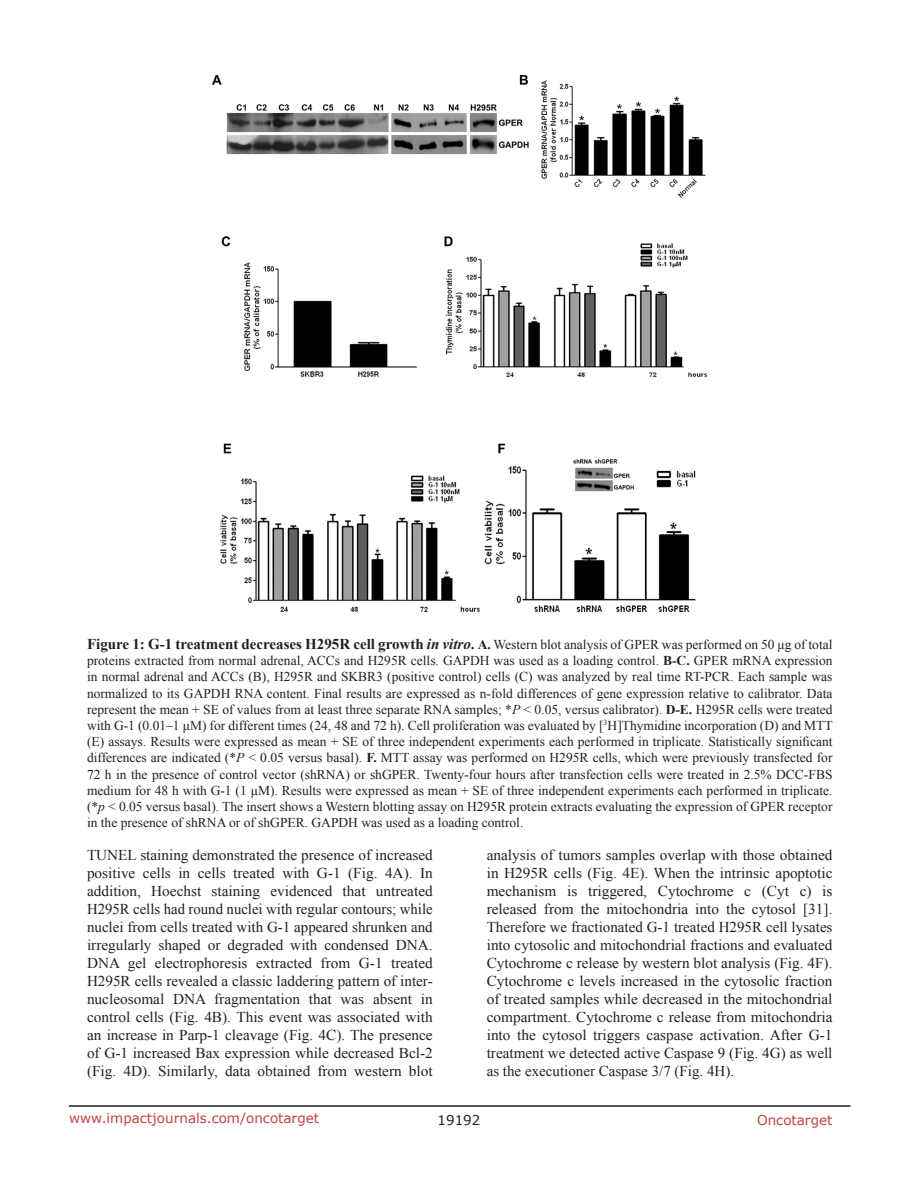
<style>
.page{position:relative;width:918px;height:1188px;background:#fff}
.page>*{position:absolute;margin:0;border:0;box-sizing:border-box;transform-origin:0 0}
.BodyText{font:15px/18px "Times New Roman";color:#231f20;text-align:justify}
.FigureText{font:13.5px/16.2px "Times New Roman";color:#231f20;text-align:justify}
.t1{font:13.5px "Verdana";color:#c24141}
.t2{font:13.5px "Verdana";color:#231f20}
.s1{font-weight:700;font-size:15px}
.s2{font-weight:700;font-style:italic;font-size:15px}
.s3{font-weight:700}
.s4{font-style:italic}
</style>
<div class="page">
<hr style="left:69px;top:1105px;width:781px;height:2px;background:#231f20">
<img style="left:213px;top:75px;width:494px;height:536px">
<p class="FigureText" style="left:87px;top:636px;width:747px"><span class="s1">Figure 1: G-1 treatment decreases H295R cell growth</span> <span class="s2">in vitro</span><span class="s1">.</span> <span class="s3">A.</span> Western blot analysis of GPER was performed on 50 μg of total proteins extracted from normal adrenal, ACCs and H295R cells. GAPDH was used as a loading control. <span class="s3">B-C.</span> GPER mRNA expression in normal adrenal and ACCs (B), H295R and SKBR3 (positive control) cells (C) was analyzed by real time RT-PCR. Each sample was normalized to its GAPDH RNA content. Final results are expressed as n-fold differences of gene expression relative to calibrator. Data represent the mean + SE of values from at least three separate RNA samples; *<span class="s4">P</span> &lt; 0.05, versus calibrator). <span class="s3">D-E.</span> H295R cells were treated with G-1 (0.01–1 μM) for different times (24, 48 and 72 h). Cell proliferation was evaluated by [<sup>3</sup>H]Thymidine incorporation (D) and MTT (E) assays. Results were expressed as mean + SE of three independent experiments each performed in triplicate. Statistically significant differences are indicated (*<span class="s4">P</span> &lt; 0.05 versus basal). <span class="s3">F.</span> MTT assay was performed on H295R cells, which were previously transfected for 72 h in the presence of control vector (shRNA) or shGPER. Twenty-four hours after transfection cells were treated in 2.5% DCC-FBS medium for 48 h with G-1 (1 μM). Results were expressed as mean + SE of three independent experiments each performed in triplicate. (*<span class="s4">p</span> &lt; 0.05 versus basal). The insert shows a Western blotting assay on H295R protein extracts evaluating the expression of GPER receptor in the presence of shRNA or of shGPER. GAPDH was used as a loading control.</p>
<p class="BodyText" style="left:87px;top:846px;width:347px">TUNEL staining demonstrated the presence of increased positive cells in cells treated with G-1 (Fig. 4A). In addition, Hoechst staining evidenced that untreated H295R cells had round nuclei with regular contours; while nuclei from cells treated with G-1 appeared shrunken and irregularly shaped or degraded with condensed DNA.<br>DNA gel electrophoresis extracted from G-1 treated H295R cells revealed a classic laddering pattern of inter&shy;nucleosomal DNA fragmentation that was absent in control cells (Fig. 4B). This event was associated with an increase in Parp-1 cleavage (Fig. 4C). The presence of G-1 increased Bax expression while decreased Bcl-2 (Fig. 4D). Similarly, data obtained from western blot</p>
<p class="BodyText" style="left:487px;top:846px;width:347px">analysis of tumors samples overlap with those obtained in H295R cells (Fig. 4E). When the intrinsic apoptotic mechanism is triggered, Cytochrome c (Cyt c) is released from the mitochondria into the cytosol [31].<br>Therefore we fractionated G-1 treated H295R cell lysates into cytosolic and mitochondrial fractions and evaluated Cytochrome c release by western blot analysis (Fig. 4F).<br>Cytochrome c levels increased in the cytosolic fraction of treated samples while decreased in the mitochondrial compartment. Cytochrome c release from mitochondria into the cytosol triggers caspase activation. After G-1 treatment we detected active Caspase 9 (Fig. 4G) as well as the executioner Caspase 3/7 (Fig. 4H).</p>
<p class="t1" style="left:69px;top:1109px;width:252px">www.impactjournals.com/oncotarget</p>
<p class="t2" style="left:438px;top:1111px;width:44px">19192</p>
<p class="t1" style="left:757px;top:1111px;width:77px">Oncotarget</p>
</div>
